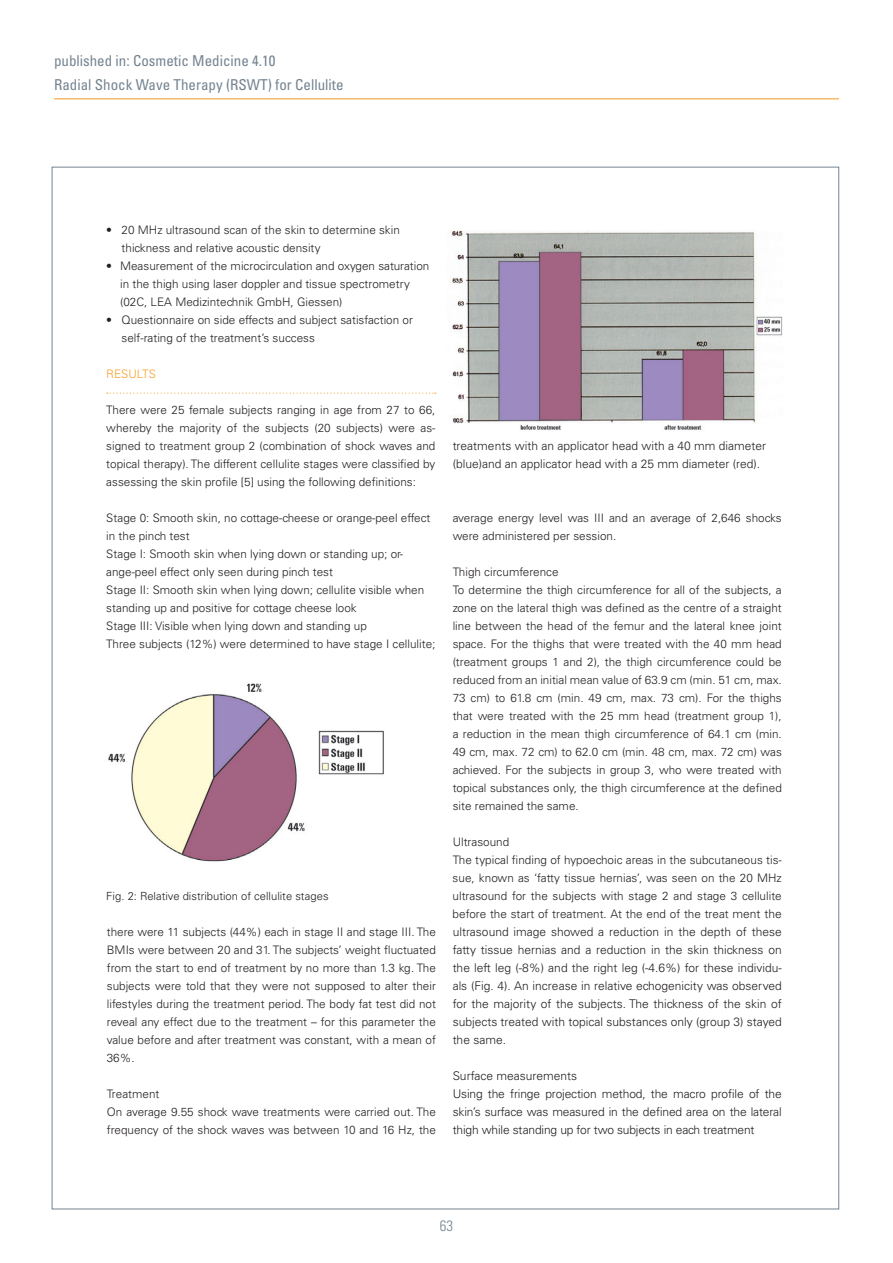
<style>
.page{position:relative;width:893px;height:1263px;background:#fff}
.page>*{position:absolute;margin:0;border:0;box-sizing:border-box;transform-origin:0 0}
.t1{font:condensed 15px "Univers";color:#748491}
.t2{font:300 condensed 15px "Univers LT Std";color:#748491}
.t3{font:300 12px/18px "Univers LT";color:#231f20}
.t4{font:300 11.7px/18px "Univers LT";color:#231f20}
.t5{font:300 11.7px "Univers LT";color:#f9a029}
.t6{font:300 11.25px "Univers LT";color:#231f20}
.s1{font-size:12px}
</style>
<div class="page">
<hr style="left:54px;top:98px;width:785px;height:1px;background:#f7971d">
<svg style="left:107px;top:393px;width:329px;height:1px"></svg>
<img style="left:108px;top:683px;width:276px;height:179px">
<img style="left:451px;top:231px;width:332px;height:199px">
<p class="t1" style="left:54px;top:51px;width:223px">published in: Cosmetic Medicine 4.10</p>
<p class="t1" style="left:54px;top:75px;width:291px">Radial Shock Wave Therapy (RSWT) for Cellulite</p>
<p class="t4" style="left:122px;top:221px;width:280px;text-indent:-15px">• 20 MHz ultrasound scan of the skin to determine skin thickness and relative acoustic density</p>
<p class="t4" style="left:120px;top:257px;width:311px;text-indent:-14px">• Measurement of the microcirculation and oxygen saturation in the thigh using laser doppler and tissue spectrometry (02C, LEA Medizintechnik GmbH, Giessen)</p>
<p class="t4" style="left:122px;top:311px;width:293px;text-indent:-15px">• Questionnaire on side effects and subject satisfaction or self-rating of the treatment’s success</p>
<p class="t5" style="left:106px;top:367px;width:51px">RESULTS</p>
<p class="t4" style="left:106px;top:401px;width:331px;text-align:justify">There were 25 female subjects ranging in age from 27 to 66, whereby the majority of the subjects (20 subjects) were as&shy;signed to treatment group 2 (combination of shock waves and topical therapy). The different cellulite stages were classified by assessing the skin profile [5] using the following definitions:</p>
<p class="t4" style="left:106px;top:509px;width:331px">Stage 0: Smooth skin, no cottage-cheese or orange-peel effect in the pinch test<br>Stage I: Smooth skin when lying down or standing up; or&shy;ange-peel effect only seen during pinch test<br>Stage II: Smooth skin when lying down; cellulite visible when standing up and positive for cottage cheese look<br>Stage III: Visible when lying down and standing up<br>Three subjects (12%) were determined to have stage I cellulite;</p>
<p class="t6" style="left:106px;top:889px;width:224px">Fig. 2: Relative distribution of cellulite stages</p>
<p class="t4" style="left:107px;top:923px;width:331px;text-align:justify">there were 11 subjects (44%) each in stage II and stage III. The BMIs were between 20 and 31. The subjects’ weight fluctuated from the start to end of treatment by no more than 1.3 kg. The subjects were told that they were not supposed to alter their lifestyles during the treatment period. The body fat test did not reveal any effect due to the treatment – for this parameter the value before and after treatment was constant, with a mean of 36%.</p>
<p class="t4" style="left:107px;top:1085px;width:331px">Treatment<br>On average 9.55 shock wave treatments were carried out. The frequency of the shock waves was between 10 and 16 Hz, the</p>
<p class="t3" style="left:453px;top:437px;width:315px">treatments with an applicator head with a 40 mm diameter (blue)and an applicator head with a 25 mm diameter (red).</p>
<p class="t4" style="left:453px;top:509px;width:331px">average energy level was III and an average of 2,646 shocks were administered per session.</p>
<p class="t4" style="left:453px;top:563px;width:331px">Thigh circumference<br>To determine the thigh circumference for all of the subjects, a zone on the lateral thigh was defined as the centre of a straight line between the head of the femur and the lateral knee joint space. For the thighs that were treated with the 40 mm head (treatment groups 1 and 2), the thigh circumference could be reduced from an initial mean value of 63.9 cm (min. 51 cm, max.<br>73 cm) to 61.8 cm (min. 49 cm, max. 73 cm). For the thighs that were treated with the 25 mm head (treatment group 1), a reduction in the mean thigh circumference of 64.1 cm (min.<br>49 cm, max. 72 cm) to 62.0 cm (min. 48 cm, max. 72 cm) was achieved. For the subjects in group 3, who were treated with topical substances only, the thigh circumference at the defined site remained the same.</p>
<p class="t4" style="left:453px;top:833px;width:331px">Ultrasound<br>The typical finding of hypoechoic areas in the subcutaneous tis&shy;sue, known as ‘fatty tissue hernias’, was seen on the 20 MHz ultrasound for the subjects with stage 2 and stage 3 cellulite before the start of treatment. At the end of the treat <span class="s1">ment the</span></p>
<p class="t3" style="left:453px;top:923px;width:331px;text-align:justify">ultrasound image showed a reduction in the depth of these fatty tissue hernias and a reduction in the skin thickness on the left leg (-8%) and the right leg (-4.6%) for these individu&shy;als (Fig. 4). An increase in relative echogenicity was observed for the majority of the subjects. The thickness of the skin of subjects treated with topical substances only (group 3) stayed the same.</p>
<p class="t3" style="left:453px;top:1067px;width:331px">Surface measurements<br>Using the fringe projection method, the macro profile of the skin’s surface was measured in the defined area on the lateral thigh while standing up for two subjects in each treatment</p>
<p class="t2" style="left:440px;top:1217px;width:15px">63</p>
</div>
